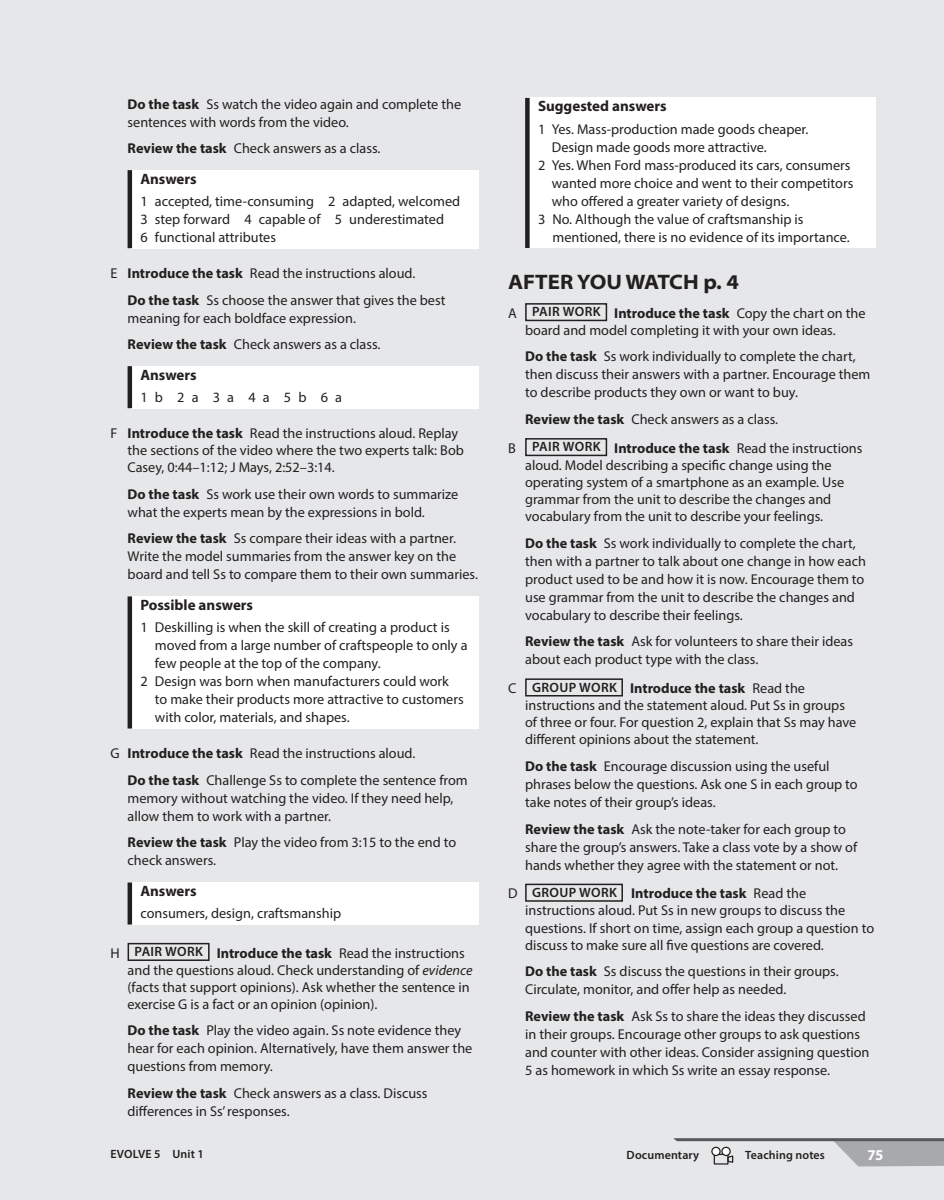
<style>
.page{position:relative;width:944px;height:1200px;background:#fff}
.page>*{position:absolute;margin:0;border:0;box-sizing:border-box;transform-origin:0 0}
.t1{font:700 semi-expanded 21px "Myriad Pro";color:#231f20}
.t2{font:700 15px "Myriad Pro";color:#231f20}
.t3{font:700 15px "Myriad Pro";color:#fff}
.t4{font:14.25px/18px "Myriad Pro";color:#231f20}
.t5{font:14.25px "Myriad Pro";letter-spacing:.5em;color:#231f20}
.t6{font:600 12px "Myriad Pro";letter-spacing:.01em;color:#231f20}
.s1{font-weight:700}
.s2{font-weight:600;font-size:13.5px}
.s3{font-style:italic}
</style>
<div class="page">
<div style="left:0;top:0;width:944px;height:1199px;background:#e6e7e9"></div>
<svg style="left:833px;top:1140px;width:111px;height:26px"></svg>
<hr style="left:675px;top:1137px;width:269px;height:3px;background:#57585a">
<div style="left:714px;top:1153px;width:15px;height:11px;border:1px solid #231f20"></div>
<svg style="left:726px;top:1154px;width:8px;height:9px"></svg>
<svg style="left:712px;top:1146px;width:8px;height:9px"></svg>
<div style="left:711px;top:1146px;width:10px;height:9px;border:1px solid #231f20;border-radius:50%"></div>
<svg style="left:722px;top:1146px;width:8px;height:9px"></svg>
<div style="left:721px;top:1146px;width:10px;height:9px;border:1px solid #231f20;border-radius:50%"></div>
<div style="left:130px;top:170px;width:348px;height:78px;background:#fff"></div>
<hr style="left:128px;top:170px;width:4px;height:78px;background:#231f20">
<div style="left:130px;top:366px;width:348px;height:42px;background:#fff"></div>
<hr style="left:128px;top:366px;width:4px;height:42px;background:#231f20">
<div style="left:130px;top:596px;width:348px;height:132px;background:#fff"></div>
<hr style="left:128px;top:596px;width:4px;height:132px;background:#231f20">
<div style="left:130px;top:882px;width:348px;height:42px;background:#fff"></div>
<hr style="left:128px;top:882px;width:4px;height:42px;background:#231f20">
<div style="left:128px;top:942px;width:82px;height:18px;border:2px solid #231f20"></div>
<div style="left:527px;top:98px;width:349px;height:150px;background:#fff"></div>
<div style="left:525px;top:98px;width:5px;height:150px;background:#231f20"></div>
<div style="left:525px;top:303px;width:82px;height:18px;border:2px solid #231f20"></div>
<div style="left:525px;top:438px;width:82px;height:18px;border:2px solid #231f20"></div>
<div style="left:525px;top:678px;width:98px;height:18px;border:2px solid #231f20"></div>
<div style="left:525px;top:883px;width:98px;height:18px;border:2px solid #231f20"></div>
<p class="t4" style="left:128px;top:94px;width:335px"><span class="s1">Do the task</span> Ss watch the video again and complete the sentences with words from the video.</p>
<p class="t4" style="left:128px;top:139px;width:254px"><span class="s1">Review the task</span> Check answers as a class.</p>
<p class="t2" style="left:140px;top:169px;width:58px">Answers</p>
<p class="t4" style="left:140px;top:192px;width:321px">1 accepted, time-consuming 2 adapted, welcomed<br>3 step forward 4 capable of 5 underestimated<br>6 functional attributes</p>
<p class="t4" style="left:128px;top:260px;width:319px;line-height:26.5px;text-indent:-17px">E <span class="s1">Introduce the task</span> Read the instructions aloud.<br><span class="s1">Do the task</span> Ss choose the answer that gives the best</p>
<p class="t4" style="left:128px;top:304px;width:254px;line-height:26.5px">meaning for each boldface expression.<br><span class="s1">Review the task</span> Check answers as a class.</p>
<p class="t2" style="left:140px;top:364px;width:58px">Answers</p>
<p class="t5" style="left:140px;top:388px;width:203px">1b 2a 3a 4a 5b 6a</p>
<p class="t4" style="left:128px;top:424px;width:338px;line-height:17.1px;text-indent:-17px">F <span class="s1">Introduce the task</span> Read the instructions aloud. Replay the sections of the video where the two experts talk: Bob<br>Casey, 0:44–1:12; J Mays, 2:52–3:14.</p>
<p class="t4" style="left:128px;top:484px;width:332px"><span class="s1">Do the task</span> Ss work use their own words to summarize what the experts mean by the expressions in bold.</p>
<p class="t4" style="left:128px;top:529px;width:352px"><span class="s1">Review the task</span> Ss compare their ideas with a partner.<br>Write the model summaries from the answer key on the board and tell Ss to compare them to their own summaries.</p>
<p class="t2" style="left:140px;top:594px;width:114px">Possible answers</p>
<p class="t4" style="left:140px;top:618px;width:311px">1 Deskilling is when the skill of creating a product is</p>
<p class="t4" style="left:155px;top:636px;width:314px">moved from a large number of craftspeople to only a</p>
<p class="t4" style="left:155px;top:654px;width:227px">few people at the top of the company.</p>
<p class="t4" style="left:140px;top:672px;width:310px">2 Design was born when manufacturers could work</p>
<p class="t4" style="left:155px;top:690px;width:310px">to make their products more attractive to customers</p>
<p class="t4" style="left:155px;top:708px;width:196px">with color, materials, and shapes.</p>
<p class="t4" style="left:128px;top:740px;width:342px;line-height:26.5px;text-indent:-17px">G <span class="s1">Introduce the task</span> Read the instructions aloud.<br><span class="s1">Do the task</span> Challenge Ss to complete the sentence from</p>
<p class="t4" style="left:128px;top:788px;width:327px">memory without watching the video. If they need help, allow them to work with a partner.</p>
<p class="t4" style="left:128px;top:833px;width:330px"><span class="s1">Review the task</span> Play the video from 3:15 to the end to check answers.</p>
<p class="t2" style="left:140px;top:880px;width:58px">Answers</p>
<p class="t4" style="left:140px;top:903px;width:202px">consumers, design, craftsmanship</p>
<p class="t4" style="left:128px;top:943px;width:347px;line-height:17.1px;text-indent:-17px">H <span class="s2">PAIR WORK</span> <span class="s1">Introduce the task</span> Read the instructions and the questions aloud. Check understanding of <span class="s3">evidence </span>(facts that support opinions). Ask whether the sentence in exercise G is a fact or an opinion (opinion).</p>
<p class="t4" style="left:128px;top:1021px;width:346px"><span class="s1">Do the task</span> Play the video again. Ss note evidence they hear for each opinion. Alternatively, have them answer the questions from memory.</p>
<p class="t4" style="left:128px;top:1083px;width:302px"><span class="s1">Review the task</span> Check answers as a class. Discuss differences in Ss’ responses.</p>
<p class="t2" style="left:538px;top:96px;width:130px">Suggested answers</p>
<p class="t4" style="left:538px;top:119px;width:272px">1 Yes. Mass-production made goods cheaper.</p>
<p class="t4" style="left:552px;top:137px;width:217px">Design made goods more attractive.</p>
<p class="t4" style="left:538px;top:155px;width:314px">2 Yes. When Ford mass-produced its cars, consumers</p>
<p class="t4" style="left:552px;top:173px;width:303px">wanted more choice and went to their competitors</p>
<p class="t4" style="left:552px;top:191px;width:239px">who offered a greater variety of designs.</p>
<p class="t4" style="left:538px;top:209px;width:267px">3 No. Although the value of craftsmanship is</p>
<p class="t4" style="left:552px;top:227px;width:299px">mentioned, there is no evidence of its importance.</p>
<h1 class="t1" style="left:508px;top:268px;width:232px">AFTER YOU WATCH p. 4</h1>
<p class="t4" style="left:525px;top:304px;width:342px;line-height:17.1px;text-indent:-17px">A <span class="s2">PAIR WORK</span> <span class="s1">Introduce the task</span> Copy the chart on the board and model completing it with your own ideas.</p>
<p class="t4" style="left:525px;top:347px;width:347px"><span class="s1">Do the task</span> Ss work individually to complete the chart, then discuss their answers with a partner. Encourage them to describe products they own or want to buy.</p>
<p class="t4" style="left:508px;top:404px;width:356px;line-height:28.8px;text-indent:17px"><span class="s1">Review the task</span> Check answers as a class.<br>B <span class="s2">PAIR WORK</span> <span class="s1">Introduce the task</span> Read the instructions</p>
<p class="t4" style="left:525px;top:456px;width:321px;line-height:17.1px">aloud. Model describing a specific change using the operating system of a smartphone as an example. Use grammar from the unit to describe the changes and vocabulary from the unit to describe your feelings.</p>
<p class="t4" style="left:525px;top:533px;width:342px"><span class="s1">Do the task</span> Ss work individually to complete the chart, then with a partner to talk about one change in how each product used to be and how it is now. Encourage them to use grammar from the unit to describe the changes and vocabulary to describe their feelings.</p>
<p class="t4" style="left:525px;top:632px;width:329px"><span class="s1">Review the task</span> Ask for volunteers to share their ideas about each product type with the class.</p>
<p class="t4" style="left:525px;top:679px;width:333px;line-height:17.1px;text-indent:-17px">C <span class="s2">GROUP WORK</span> <span class="s1">Introduce the task</span> Read the instructions and the statement aloud. Put Ss in groups of three or four. For question 2, explain that Ss may have different opinions about the statement.</p>
<p class="t4" style="left:525px;top:756px;width:334px"><span class="s1">Do the task</span> Encourage discussion using the useful phrases below the questions. Ask one S in each group to take notes of their group’s ideas.</p>
<p class="t4" style="left:525px;top:819px;width:334px"><span class="s1">Review the task</span> Ask the note-taker for each group to share the group’s answers. Take a class vote by a show of hands whether they agree with the statement or not.</p>
<p class="t4" style="left:525px;top:884px;width:350px;line-height:17.1px;text-indent:-17px">D <span class="s2">GROUP WORK</span> <span class="s1">Introduce the task</span> Read the instructions aloud. Put Ss in new groups to discuss the questions. If short on time, assign each group a question to discuss to make sure all five questions are covered.</p>
<p class="t4" style="left:525px;top:961px;width:315px"><span class="s1">Do the task</span> Ss discuss the questions in their groups.<br>Circulate, monitor, and offer help as needed.</p>
<p class="t4" style="left:525px;top:1006px;width:346px"><span class="s1">Review the task</span> Ask Ss to share the ideas they discussed in their groups. Encourage other groups to ask questions and counter with other ideas. Consider assigning question 5 as homework in which Ss write an essay response.</p>
<p class="t6" style="left:111px;top:1145px;width:95px">EVOLVE 5 Unit 1</p>
<p class="t6" style="left:627px;top:1146px;width:74px">Documentary</p>
<p class="t6" style="left:745px;top:1146px;width:81px">Teaching notes</p>
<p class="t3" style="left:867px;top:1144px;width:18px">75</p>
</div>
